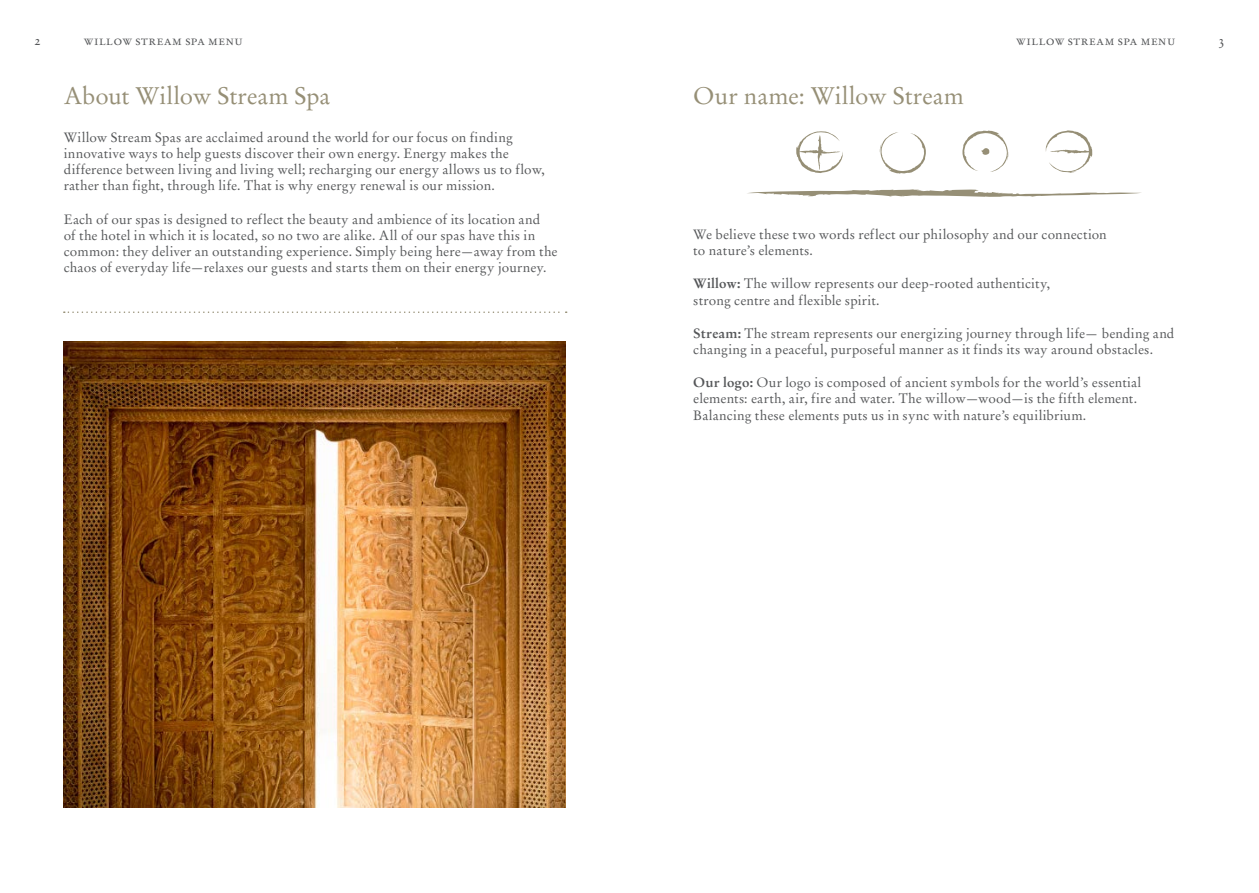
<style>
.page{position:relative;width:1259px;height:893px;background:#fff}
.page>*{position:absolute;margin:0;border:0;box-sizing:border-box;transform-origin:0 0}
.t1{font:24px "Stempel Garamond Roman Os F";letter-spacing:.005em;color:#968f76}
.t2{font:13.5px/16.2px "Stempel Garamond Roman Os F";letter-spacing:.01em;color:#555759}
.t3{font:13.5px "Stempel Garamond Roman SC";letter-spacing:.035em;color:#555759}
.s1{font-family:"Stempel Garamond Bold Os F"}
</style>
<div class="page">
<svg style="left:747px;top:189px;width:394px;height:8px"></svg>
<svg style="left:879px;top:132px;width:47px;height:42px"></svg>
<svg style="left:796px;top:131px;width:47px;height:42px"></svg>
<svg style="left:962px;top:131px;width:47px;height:41px"></svg>
<svg style="left:1045px;top:130px;width:47px;height:43px"></svg>
<img style="left:64px;top:341px;width:502px;height:467px">
<svg style="left:64px;top:311px;width:503px;height:2px"></svg>
<p class="t3" style="left:34px;top:32px;width:8px">2</p>
<p class="t3" style="left:84px;top:32px;width:161px">willow stream spa menu</p>
<h1 class="t1" style="left:64px;top:82px;width:268px">About Willow Stream Spa</h1>
<p class="t2" style="left:64px;top:129px;width:482px">Willow Stream Spas are acclaimed around the world for our focus on finding innovative ways to help guests discover their own energy. Energy makes the difference between living and living well; recharging our energy allows us to flow, rather than fight, through life. That is why energy renewal is our mission.</p>
<p class="t2" style="left:64px;top:211px;width:495px">Each of our spas is designed to reflect the beauty and ambience of its location and<br>of the hotel in which it is located, so no two are alike. All of our spas have this in common: they deliver an outstanding experience. Simply being here—away from the chaos of everyday life—relaxes our guests and starts them on their energy journey.</p>
<h1 class="t1" style="left:693px;top:82px;width:272px">Our name: Willow Stream</h1>
<p class="t3" style="left:1016px;top:32px;width:161px">willow stream spa menu</p>
<p class="t3" style="left:1218px;top:32px;width:8px">3</p>
<p class="t2" style="left:693px;top:226px;width:415px">We believe these two words reflect our philosophy and our connection to nature’s elements.</p>
<p class="t2" style="left:693px;top:276px;width:358px"><span class="s1">Willow:</span> The willow represents our deep-rooted authenticity, strong centre and flexible spirit.</p>
<p class="t2" style="left:693px;top:325px;width:482px"><span class="s1">Stream:</span> The stream represents our energizing journey through life— bending and changing in a peaceful, purposeful manner as it finds its way around obstacles.</p>
<p class="t2" style="left:693px;top:374px;width:449px"><span class="s1">Our logo:</span> Our logo is composed of ancient symbols for the world’s essential elements: earth, air, fire and water. The willow—wood—is the fifth element.<br>Balancing these elements puts us in sync with nature’s equilibrium.</p>
</div>
